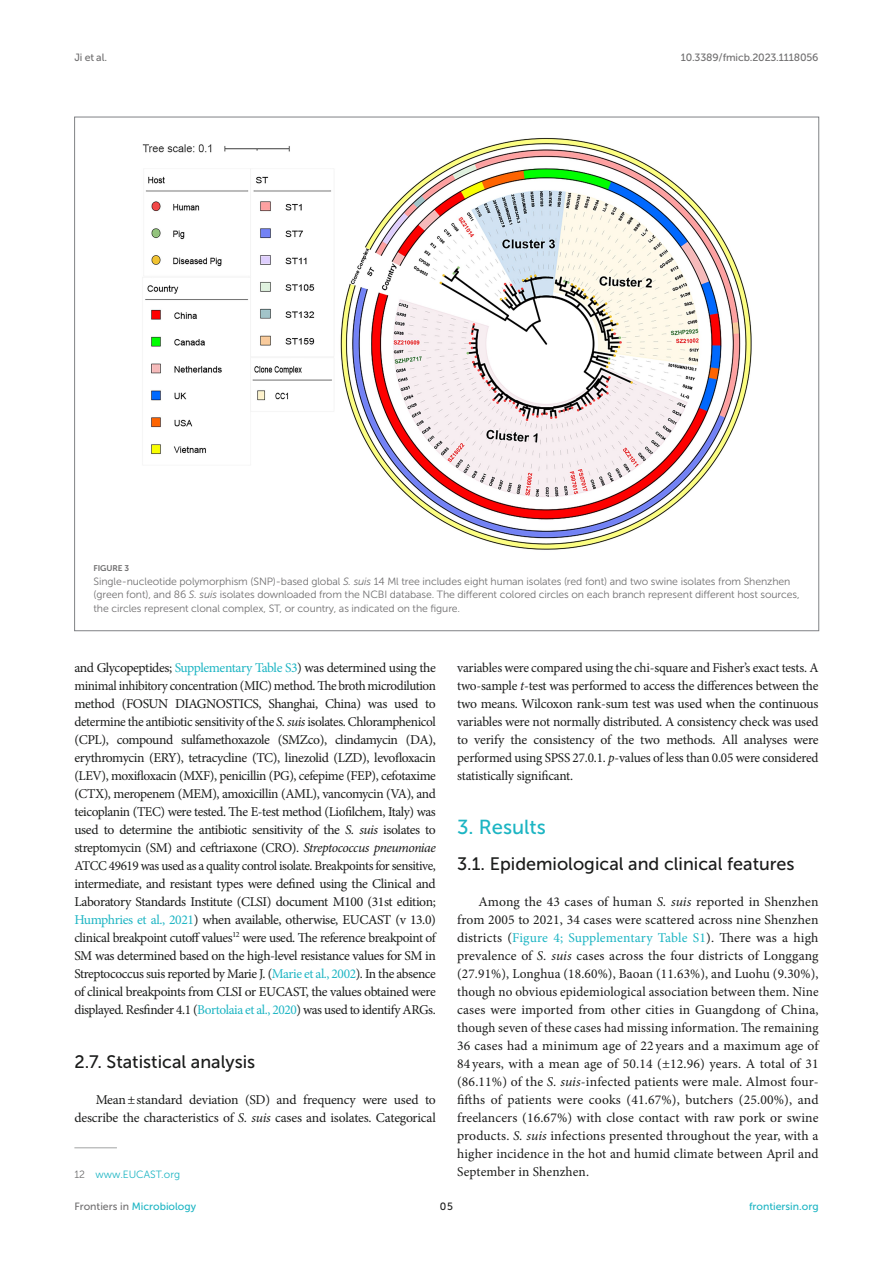
<style>
.page{position:relative;width:893px;height:1263px;background:#fff}
.page>*{position:absolute;margin:0;border:0;box-sizing:border-box;transform-origin:0 0}
.HEAD_1{font:20.25px "Museo Sans 500";color:#1db5c3}
.HEAD_2_after_HEAD_1{font:18px "Museo Sans 500";color:#1b1c1b}
.HEAD_2{font:18px "Museo Sans 500";color:#1b1c1b}
.TEXT_FLUSH{font:13.5px/18px "Minion Pro";letter-spacing:-.02em;color:#1b1c1b;text-align:justify}
.FIG_LEG{font:10.5px/13.5px "Museo Sans 300";letter-spacing:-.01em;color:#706f70}
.t1{font:10.5px "Museo Sans 500";color:#1db5c3}
.t2{font:10.5px "Museo Sans 500";letter-spacing:-.015em;color:#706f70}
.FOOTNOTE{font:10.5px "Museo Sans 300";color:#1db5c3}
.t3{font:10.5px "Museo Sans 500";color:#1b1c1b}
.FIG_HD{font:8.25px "Museo Sans 700";letter-spacing:-.01em;color:#706f70}
.s1{font-style:italic}
.s2{color:#1db5c3}
.s3{color:#706f70}
</style>
<div class="page">
<hr style="left:74px;top:1147px;width:43px;height:1px;background:#a2a3a3">
<img style="left:142px;top:137px;width:610px;height:413px">
<p class="t2" style="left:74px;top:51px;width:34px">Ji et al.</p>
<p class="t2" style="left:681px;top:51px;width:139px">10.3389/fmicb.2023.1118056</p>
<p class="FIG_HD" style="left:94px;top:564px;width:37px">FIGURE 3</p>
<p class="FIG_LEG" style="left:94px;top:574px;width:708px">Single-nucleotide polymorphism (SNP)-based global <span class="s1">S. suis</span> 14 Ml tree includes eight human isolates (red font) and two swine isolates from Shenzhen (green font), and 86 <span class="s1">S. suis</span> isolates downloaded from the NCBI database. The different colored circles on each branch represent different host sources, the circles represent clonal complex, ST, or country, as indicated on the figure.</p>
<p class="TEXT_FLUSH" style="left:74px;top:659px;width:363px">and Glycopeptides; <span class="s2">Supplementary Table S3</span>) was determined using the</p>
<p class="TEXT_FLUSH" style="left:74px;top:677px;width:363px">minimal inhibitory concentration (MIC) method. The broth microdilution method (FOSUN DIAGNOSTICS, Shanghai, China) was used to determine the antibiotic sensitivity of the <span class="s1">S. suis</span> isolates. Chloramphenicol (CPL), compound sulfamethoxazole (SMZco), clindamycin (DA), erythromycin (ERY), tetracycline (TC), linezolid (LZD), levofloxacin (LEV), moxifloxacin (MXF), penicillin (PG), cefepime (FEP), cefotaxime (CTX), meropenem (MEM), amoxicillin (AML), vancomycin (VA), and teicoplanin (TEC) were tested. The E-test method (Liofilchem, Italy) was used to determine the antibiotic sensitivity of the <span class="s1">S. suis</span> isolates to streptomycin (SM) and ceftriaxone (CRO). <span class="s1">Streptococcus pneumoniae </span>ATCC 49619 was used as a quality control isolate. Breakpoints for sensitive, intermediate, and resistant types were defined using the Clinical and Laboratory Standards Institute (CLSI) document M100 (31st edition; <span class="s2">Humphries et al., 2021</span>) when available, otherwise, EUCAST (v 13.0) clinical breakpoint cutoff values<sup>12</sup> were used. The reference breakpoint of SM was determined based on the high-level resistance values for SM in Streptococcus suis reported by Marie J. (<span class="s2">Marie et al., 2002</span>). In the absence of clinical breakpoints from CLSI or EUCAST, the values obtained were displayed. Resfinder 4.1 (<span class="s2">Bortolaia et al., 2020</span>) was used to identify ARGs.</p>
<p class="HEAD_2" style="left:74px;top:1052px;width:182px">2.7. Statistical analysis</p>
<p class="TEXT_FLUSH" style="left:74px;top:1091px;width:363px;text-align:right">Mean±standard deviation (SD) and frequency were used to describe the characteristics of <span class="s1">S. suis</span> cases and isolates. Categorical</p>
<p class="FOOTNOTE" style="left:74px;top:1168px;width:107px"><span class="s3">12</span> www.EUCAST.org</p>
<p class="TEXT_FLUSH" style="left:457px;top:659px;width:363px">variables were compared using the chi-square and Fisher’s exact tests. A two-sample <span class="s1">t</span>-test was performed to access the differences between the two means. Wilcoxon rank-sum test was used when the continuous variables were not normally distributed. A consistency check was used to verify the consistency of the two methods. All analyses were performed using SPSS 27.0.1. <span class="s1">p</span>-values of less than 0.05 were considered statistically significant.</p>
<p class="HEAD_1" style="left:457px;top:816px;width:90px">3. Results</p>
<p class="HEAD_2_after_HEAD_1" style="left:457px;top:854px;width:339px">3.1. Epidemiological and clinical features</p>
<p class="TEXT_FLUSH" style="left:457px;top:893px;width:363px;text-indent:21px">Among the 43 cases of human <span class="s1">S. suis</span> reported in Shenzhen from 2005 to 2021, 34 cases were scattered across nine Shenzhen districts (<span class="s2">Figure 4; Supplementary Table S1</span>). There was a high prevalence of <span class="s1">S. suis</span> cases across the four districts of Longgang (27.91%), Longhua (18.60%), Baoan (11.63%), and Luohu (9.30%), though no obvious epidemiological association between them. Nine cases were imported from other cities in Guangdong of China, though seven of these cases had missing information. The remaining 36 cases had a minimum age of 22 years and a maximum age of 84 years, with a mean age of 50.14 (±12.96) years. A total of 31 (86.11%) of the <span class="s1">S. suis</span>-infected patients were male. Almost four&shy;fifths of patients were cooks (41.67%), butchers (25.00%), and freelancers (16.67%) with close contact with raw pork or swine products. <span class="s1">S. suis</span> infections presented throughout the year, with a higher incidence in the hot and humid climate between April and September in Shenzhen.</p>
<p class="t1" style="left:74px;top:1200px;width:123px"><span class="s3">Frontiers in</span> Microbiology</p>
<p class="t3" style="left:440px;top:1200px;width:14px">05</p>
<p class="t1" style="left:749px;top:1200px;width:71px">frontiersin.org</p>
</div>
